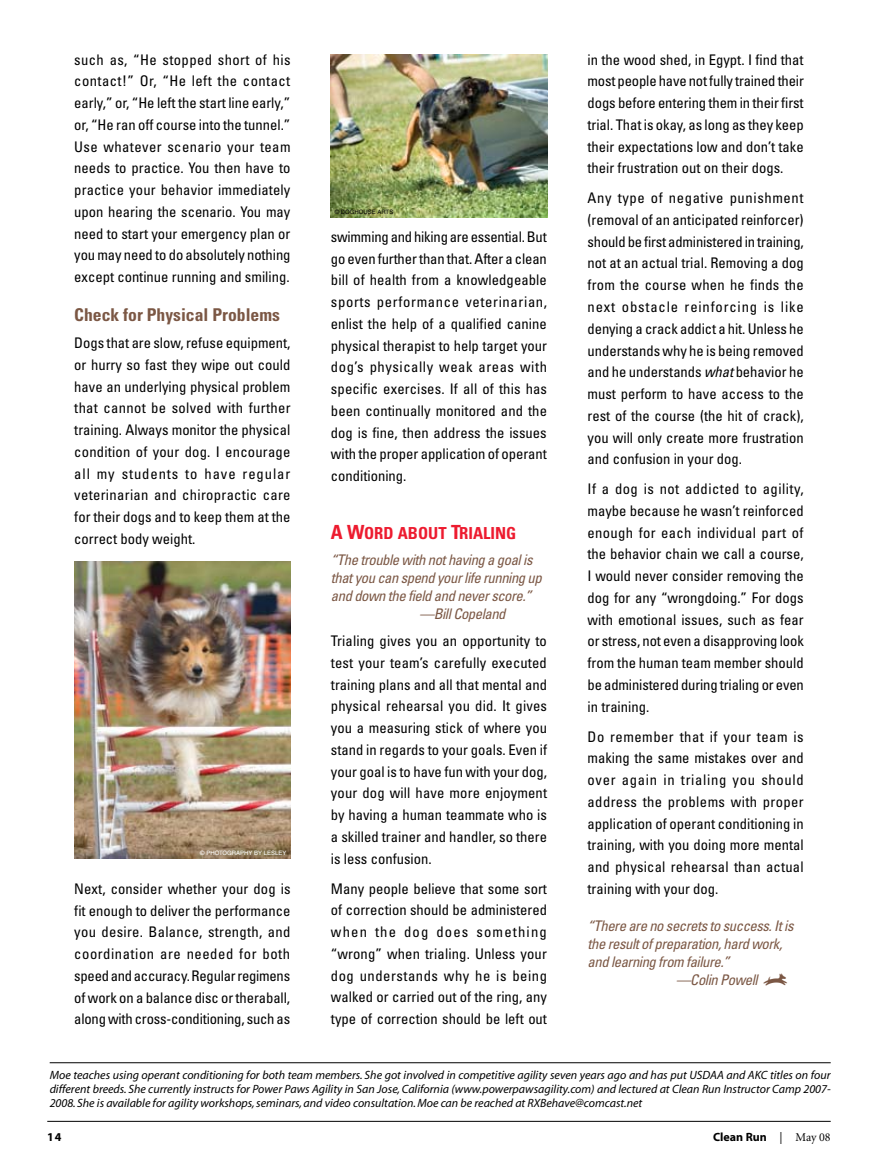
<style>
.page{position:relative;width:878px;height:1175px;background:#fff}
.page>*{position:absolute;margin:0;border:0;box-sizing:border-box;transform-origin:0 0}
.t1{font:700 condensed 17.7px "Univers LT Std";color:#7b5744}
.t2{font:16.65px "Univers LT Std Bold Cn SC850";color:#ed1b2f}
.t3{font:condensed 14.7px/21.8px "Univers LT Std";color:#000;text-align:justify}
.t4{font:italic condensed 14.7px "Univers LT Std";letter-spacing:-.03em;color:#7b5744}
.t5{font:italic 12px/13.8px "Myriad";color:#000;text-align:justify}
.t6{font:700 12px "Myriad";color:#000}
.t7{font:12px "Myriad Bold SC850";color:#000}
.t8{font:6px "Helvetica";color:#fff}
.t9{font:6px "Helvetica";color:#000}
.s1{font-size:19.5px}
.s2{font-style:italic}
.s3{font-family:"Doggie";font-style:normal;font-stretch:normal;font-size:22.5px}
.s4{font-family:"Minion Pro";font-weight:400}
.s5{font-family:"Minion";font-weight:400}
</style>
<div class="page">
<hr style="left:47px;top:1120px;width:783px;height:1px;background:#000">
<img style="left:331px;top:54px;width:216px;height:164px">
<img style="left:74px;top:561px;width:216px;height:297px">
<hr style="left:50px;top:1062px;width:780px;height:1px;background:#000">
<p class="t3" style="left:74px;top:48px;width:218px">such as, “He stopped short of his contact!” Or, “He left the contact early,” or, “He left the start line early,” or, “He ran off course into the tunnel.” Use whatever scenario your team needs to practice. You then have to practice your behavior immediately upon hearing the scenario. You may need to start your emergency plan or you may need to do absolutely nothing except continue running and smiling.</p>
<p class="t1" style="left:74px;top:304px;width:207px">Check for Physical Problems</p>
<p class="t3" style="left:74px;top:332px;width:218px">Dogs that are slow, refuse equipment, or hurry so fast they wipe out could have an underlying physical problem that cannot be solved with further training. Always monitor the physical condition of your dog. I encourage all my students to have regular veterinarian and chiropractic care for their dogs and to keep them at the correct body weight.</p>
<p class="t8" style="left:200px;top:849px;width:88px">© PHOTOGRAPHY BY LESLEY</p>
<p class="t3" style="left:74px;top:877px;width:218px">Next, consider whether your dog is fit enough to deliver the performance you desire. Balance, strength, and coordination are needed for both speed and accuracy. Regular regimens of work on a balance disc or theraball, along with cross-conditioning, such as</p>
<p class="t9" style="left:335px;top:208px;width:60px">© DOGHOUSE ARTS</p>
<p class="t3" style="left:331px;top:225px;width:218px">swimming and hiking are essential. But go even further than that. After a clean bill of health from a knowledgeable sports performance veterinarian, enlist the help of a qualified canine physical therapist to help target your dog’s physically weak areas with specific exercises. If all of this has been continually monitored and the dog is fine, then address the issues with the proper application of operant conditioning.</p>
<p class="t2" style="left:331px;top:522px;width:187px"><span class="s1">A W</span>ORD ABOUT <span class="s1">T</span>RIALING</p>
<p class="t4" style="left:331px;top:550px;width:203px">“The trouble with not having a goal is</p>
<p class="t4" style="left:331px;top:568px;width:212px">that you can spend your life running up</p>
<p class="t4" style="left:331px;top:586px;width:202px">and down the field and never score.”</p>
<p class="t4" style="left:419px;top:604px;width:88px">—Bill Copeland</p>
<p class="t3" style="left:331px;top:630px;width:218px">Trialing gives you an opportunity to test your team’s carefully executed training plans and all that mental and physical rehearsal you did. It gives you a measuring stick of where you stand in regards to your goals. Even if your goal is to have fun with your dog, your dog will have more enjoyment by having a human teammate who is a skilled trainer and handler, so there is less confusion.</p>
<p class="t3" style="left:331px;top:877px;width:218px">Many people believe that some sort of correction should be administered when the dog does something “wrong” when trialing. Unless your dog understands why he is being walked or carried out of the ring, any type of correction should be left out</p>
<p class="t3" style="left:587px;top:48px;width:218px">in the wood shed, in Egypt. I find that most people have not fully trained their dogs before entering them in their first trial. That is okay, as long as they keep their expectations low and don’t take their frustration out on their dogs.</p>
<p class="t3" style="left:587px;top:187px;width:218px">Any type of negative punishment (removal of an anticipated reinforcer) should be first administered in training, not at an actual trial. Removing a dog from the course when he finds the next obstacle reinforcing is like denying a crack addict a hit. Unless he understands why he is being removed and he understands <span class="s2">what</span> behavior he must perform to have access to the rest of the course (the hit of crack), you will only create more frustration and confusion in your dog.</p>
<p class="t3" style="left:587px;top:478px;width:218px">If a dog is not addicted to agility, maybe because he wasn’t reinforced enough for each individual part of the behavior chain we call a course, I would never consider removing the dog for any “wrongdoing.” For dogs with emotional issues, such as fear or stress, not even a disapproving look from the human team member should be administered during trialing or even in training.</p>
<p class="t3" style="left:587px;top:725px;width:218px">Do remember that if your team is making the same mistakes over and over again in trialing you should address the problems with proper application of operant conditioning in training, with you doing more mental and physical rehearsal than actual training with your dog.</p>
<p class="t4" style="left:587px;top:916px;width:207px">“There are no secrets to success. It is</p>
<p class="t4" style="left:587px;top:934px;width:196px">the result of preparation, hard work,</p>
<p class="t4" style="left:587px;top:952px;width:144px">and learning from failure.”</p>
<p class="t4" style="left:676px;top:970px;width:113px">—Colin Powell <span class="s3">D</span></p>
<p class="t5" style="left:50px;top:1068px;width:782px">Moe teaches using operant conditioning for both team members. She got involved in competitive agility seven years ago and has put USDAA and AKC titles on four different breeds. She currently instructs for Power Paws Agility in San Jose, California (www.powerpawsagility.com) and lectured at Clean Run Instructor Camp 2007- 2008. She is available for agility workshops, seminars, and video consultation. Moe can be reached at RXBehave@comcast.net</p>
<p class="t7" style="left:47px;top:1131px;width:16px">14</p>
<p class="t6" style="left:713px;top:1131px;width:119px">Clean Run <span class="s4">|</span> <span class="s5">May 08</span></p>
</div>
